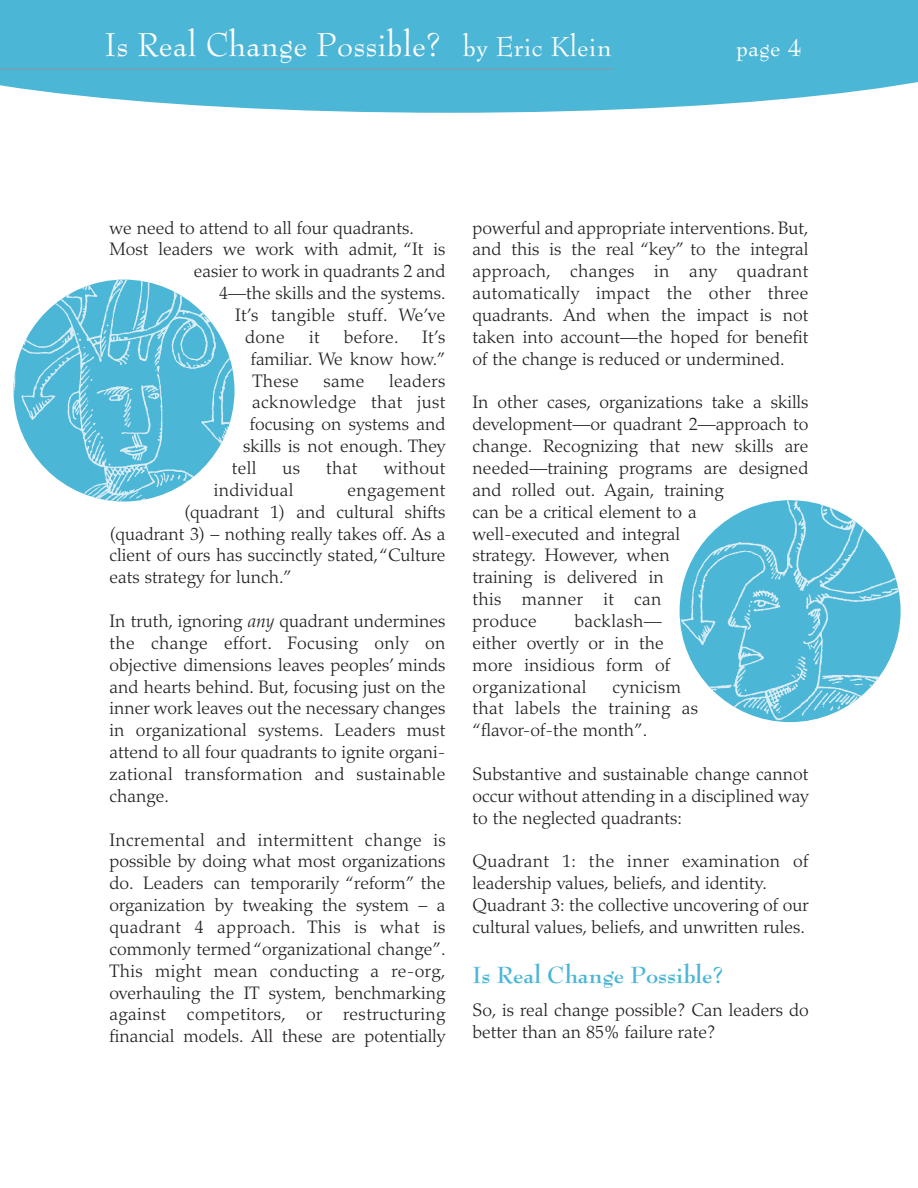
<style>
.page{position:relative;width:918px;height:1188px;background:#fff}
.page>*{position:absolute;margin:0;border:0;box-sizing:border-box;transform-origin:0 0}
.t1{font:36px "Bernhard Modern";color:#fff}
.t2{font:27px "Bernhard Modern";color:#fff}
.t3{font:700 25.5px "Bernhard Modern";color:#4cb6d7}
.t4{font:300 18px/21.9px "Palatino";color:#231f20;text-align:justify}
.t5{font:300 18px "Palatino";letter-spacing:.02em;color:#231f20}
.s1{font-size:30px}
.s2{font-style:italic}
</style>
<div class="page">
<svg style="left:0;top:0;width:918px;height:113px;background:#5abbd9"></svg>
<hr style="left:0;top:69px;width:613px;height:1px;background:#939598">
<img style="left:14px;top:280px;width:221px;height:222px">
<img style="left:680px;top:500px;width:221px;height:222px">
<h1 class="t1" style="left:105px;top:28px;width:509px">Is Real Change Possible? <span class="s1">by Eric Klein</span></h1>
<h2 class="t2" style="left:736px;top:35px;width:68px">page 4</h2>
<p class="t4" style="left:110px;top:218px;width:306px">we need to attend to all four quadrants.</p>
<p class="t4" style="left:110px;top:240px;width:338px">Most leaders we work with admit, “It is</p>
<p class="t4" style="left:194px;top:262px;width:253px">easier to work in quadrants 2 and</p>
<p class="t4" style="left:219px;top:284px;width:228px">4—the skills and the systems.</p>
<p class="t5" style="left:235px;top:308px;width:212px">It’s tangible stuff. We’ve</p>
<p class="t4" style="left:245px;top:328px;width:41px">done</p>
<p class="t4" style="left:309px;top:328px;width:12px">it</p>
<p class="t4" style="left:344px;top:328px;width:56px">before.</p>
<p class="t4" style="left:251px;top:328px;width:196px;text-indent:171px">It’s familiar. We know how.” These</p>
<p class="t4" style="left:323px;top:371px;width:43px">same</p>
<p class="t5" style="left:389px;top:373px;width:58px">leaders</p>
<p class="t5" style="left:252px;top:395px;width:195px">acknowledge that just</p>
<p class="t4" style="left:250px;top:415px;width:197px">focusing on systems and</p>
<p class="t4" style="left:243px;top:437px;width:204px">skills is not enough. They</p>
<p class="t4" style="left:232px;top:459px;width:26px">tell</p>
<p class="t4" style="left:282px;top:459px;width:19px">us</p>
<p class="t4" style="left:326px;top:459px;width:33px">that</p>
<p class="t5" style="left:384px;top:461px;width:63px">without</p>
<p class="t5" style="left:214px;top:483px;width:81px">individual</p>
<p class="t5" style="left:347px;top:483px;width:100px">engagement</p>
<p class="t4" style="left:184px;top:503px;width:263px">(quadrant 1) and cultural shifts</p>
<p class="t4" style="left:110px;top:524px;width:338px">(quadrant 3) – nothing really takes off. As a</p>
<p class="t4" style="left:110px;top:546px;width:338px">client of ours has succinctly stated,“Culture</p>
<p class="t4" style="left:110px;top:568px;width:184px">eats strategy for lunch.”</p>
<p class="t4" style="left:110px;top:612px;width:338px">In truth, ignoring <span class="s2">any</span> quadrant undermines the change effort. Focusing only on objective dimensions leaves peoples’ minds and hearts behind. But, focusing just on the inner work leaves out the necessary changes in organizational systems. Leaders must attend to all four quadrants to ignite organi&shy;zational transformation and sustainable change.</p>
<p class="t4" style="left:110px;top:830px;width:338px">Incremental and intermittent change is possible by doing what most organizations do. Leaders can temporarily “reform” the organization by tweaking the system – a quadrant 4 approach. This is what is commonly termed “organizational change”.<br>This might mean conducting a re-org, overhauling the IT system, benchmarking against competitors, or restructuring financial models. All these are potentially</p>
<p class="t4" style="left:473px;top:218px;width:338px">powerful and appropriate interventions. But, and this is the real “key” to the integral approach, changes in any quadrant automatically impact the other three quadrants. And when the impact is not taken into account—the hoped for benefit of the change is reduced or undermined.</p>
<p class="t4" style="left:473px;top:393px;width:338px;text-align:left">In other cases, organizations take a skills development—or quadrant 2—approach to change. Recognizing that new skills are needed—training programs are designed and rolled out. Again, training<br>can be a critical element to a<br>well-executed and integral<br>strategy. However, when<br>training is delivered in<br>this manner it can<br>produce</p>
<p class="t4" style="left:473px;top:612px;width:199px;text-align:left;text-indent:102px">backlash— either overtly or in the more insidious form of organizational</p>
<p class="t4" style="left:473px;top:677px;width:227px;text-align:left;text-indent:140px">cynicism that labels the training as “flavor-of-the month”.</p>
<p class="t4" style="left:473px;top:765px;width:338px">Substantive and sustainable change cannot occur without attending in a disciplined way to the neglected quadrants:</p>
<p class="t4" style="left:473px;top:852px;width:338px;text-align:left">Quadrant 1: the inner examination of leadership values, beliefs, and identity.<br>Quadrant 3: the collective uncovering of our cultural values, beliefs, and unwritten rules.</p>
<h3 class="t3" style="left:473px;top:963px;width:252px">Is Real Change Possible?</h3>
<p class="t4" style="left:473px;top:1001px;width:338px">So, is real change possible? Can leaders do better than an 85% failure rate?</p>
</div>
